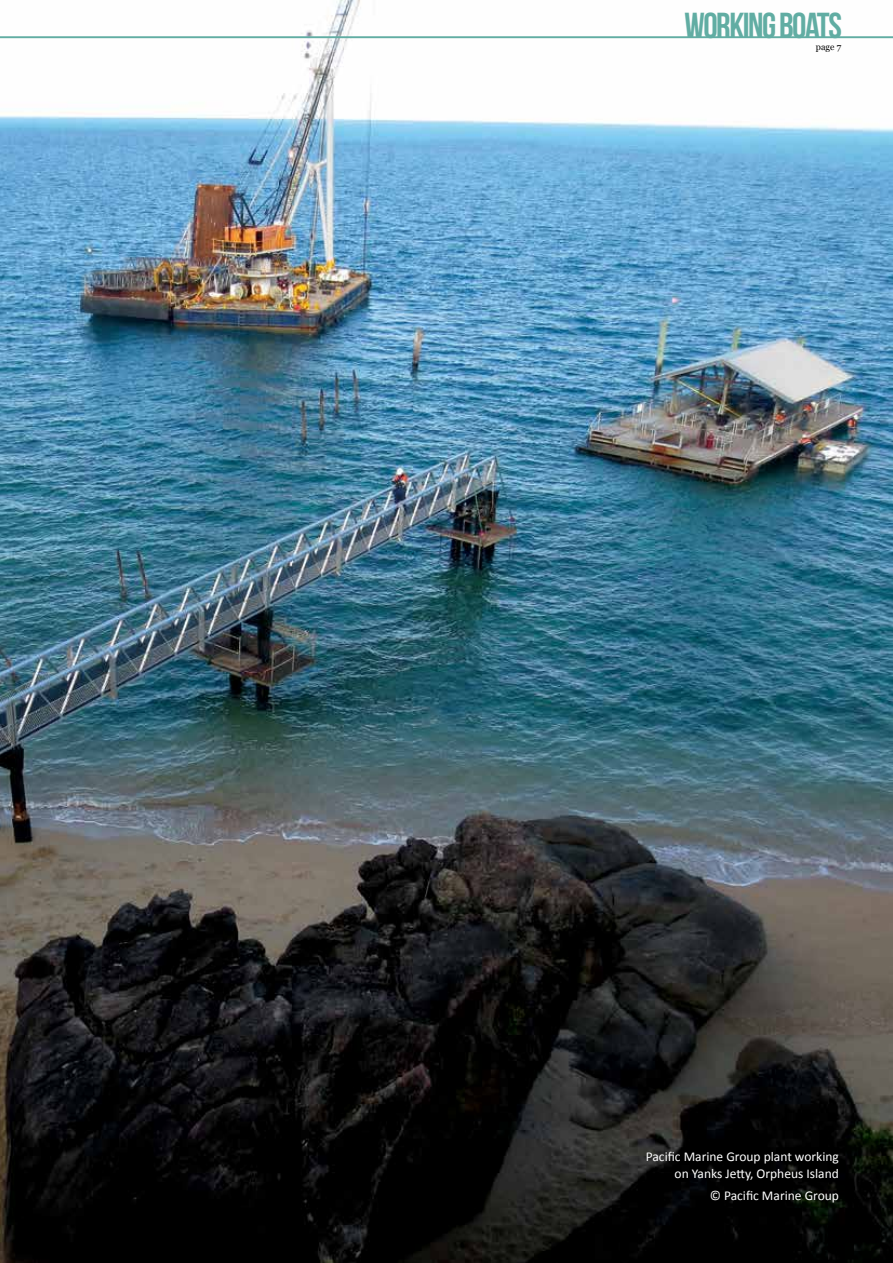
<style>
.page{position:relative;width:893px;height:1263px;background:#fff}
.page>*{position:absolute;margin:0;border:0;box-sizing:border-box;transform-origin:0 0}
.t1{font:36.15px "Bebas Neue";letter-spacing:-.04em;color:#61ada3}
.t2{font:13.5px/16.2px "Calibri";color:#fff;text-align:right}
.t3{font:9px "Georgia";color:#000}
</style>
<div class="page">
<img style="left:0;top:0;width:893px;height:1263px">
<hr style="left:0;top:36px;width:893px;height:2px;background:#61ada3">
<h1 class="t1" style="left:684px;top:5px;width:159px">WORKING BOATS</h1>
<p class="t3" style="left:816px;top:41px;width:27px">page 7</p>
<p class="t2" style="left:646px;top:1149px;width:195px">Pacific Marine Group plant working on Yanks Jetty, Orpheus Island</p>
<p class="t2" style="left:710px;top:1187px;width:131px">© Pacific Marine Group</p>
</div>
